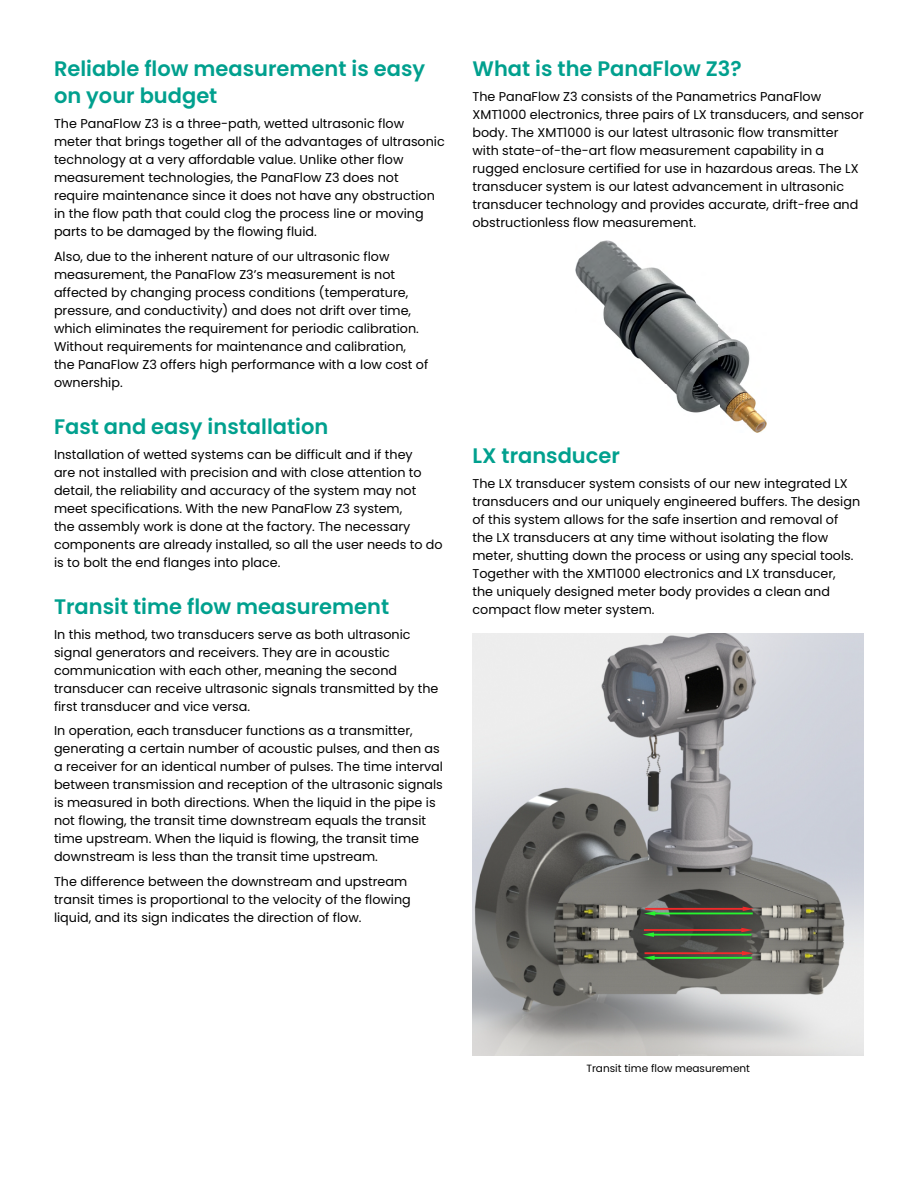
<style>
.page{position:relative;width:918px;height:1188px;background:#fff}
.page>*{position:absolute;margin:0;border:0;box-sizing:border-box;transform-origin:0 0}
.t1{font:600 21px/27px "Poppins";color:#00a08e}
.t2{font:12.75px/18px "Poppins";color:#000}
.t3{font:10.5px "Poppins";color:#000}
</style>
<div class="page">
<img style="left:575px;top:240px;width:192px;height:192px">
<img style="left:472px;top:633px;width:392px;height:422px">
<svg style="left:644px;top:907px;width:110px;height:9px"></svg>
<svg style="left:643px;top:951px;width:110px;height:9px"></svg>
<svg style="left:643px;top:928px;width:110px;height:9px"></svg>
<h1 class="t1" style="left:54px;top:55px;width:373px">Reliable flow measurement is easy on your budget</h1>
<p class="t2" style="left:54px;top:114px;width:392px">The PanaFlow Z3 is a three-path, wetted ultrasonic flow meter that brings together all of the advantages of ultrasonic technology at a very affordable value. Unlike other flow measurement technologies, the PanaFlow Z3 does not require maintenance since it does not have any obstruction in the flow path that could clog the process line or moving parts to be damaged by the flowing fluid.</p>
<p class="t2" style="left:54px;top:247px;width:376px">Also, due to the inherent nature of our ultrasonic flow measurement, the PanaFlow Z3’s measurement is not affected by changing process conditions (temperature, pressure, and conductivity) and does not drift over time, which eliminates the requirement for periodic calibration.<br>Without requirements for maintenance and calibration, the PanaFlow Z3 offers high performance with a low cost of ownership.</p>
<h1 class="t1" style="left:54px;top:413px;width:276px">Fast and easy installation</h1>
<p class="t2" style="left:54px;top:445px;width:390px">Installation of wetted systems can be difficult and if they<br>are not installed with precision and with close attention to detail, the reliability and accuracy of the system may not meet specifications. With the new PanaFlow Z3 system,<br>the assembly work is done at the factory. The necessary components are already installed, so all the user needs to do is to bolt the end flanges into place.</p>
<h1 class="t1" style="left:54px;top:593px;width:337px">Transit time flow measurement</h1>
<p class="t2" style="left:54px;top:625px;width:386px">In this method, two transducers serve as both ultrasonic signal generators and receivers. They are in acoustic communication with each other, meaning the second transducer can receive ultrasonic signals transmitted by the first transducer and vice versa.</p>
<p class="t2" style="left:54px;top:722px;width:391px">In operation, each transducer functions as a transmitter, generating a certain number of acoustic pulses, and then as a receiver for an identical number of pulses. The time interval between transmission and reception of the ultrasonic signals is measured in both directions. When the liquid in the pipe is not flowing, the transit time downstream equals the transit time upstream. When the liquid is flowing, the transit time downstream is less than the transit time upstream.</p>
<p class="t2" style="left:54px;top:873px;width:358px">The difference between the downstream and upstream transit times is proportional to the velocity of the flowing liquid, and its sign indicates the direction of flow.</p>
<h1 class="t1" style="left:472px;top:55px;width:271px">What is the PanaFlow Z3?</h1>
<p class="t2" style="left:472px;top:87px;width:393px">The PanaFlow Z3 consists of the Panametrics PanaFlow XMT1000 electronics, three pairs of LX transducers, and sensor body. The XMT1000 is our latest ultrasonic flow transmitter with state-of-the-art flow measurement capability in a rugged enclosure certified for use in hazardous areas. The LX transducer system is our latest advancement in ultrasonic transducer technology and provides accurate, drift-free and obstructionless flow measurement.</p>
<h1 class="t1" style="left:472px;top:442px;width:149px">LX transducer</h1>
<p class="t2" style="left:472px;top:474px;width:389px">The LX transducer system consists of our new integrated LX transducers and our uniquely engineered buffers. The design of this system allows for the safe insertion and removal of the LX transducers at any time without isolating the flow meter, shutting down the process or using any special tools.<br>Together with the XMT1000 electronics and LX transducer,<br>the uniquely designed meter body provides a clean and compact flow meter system.</p>
<p class="t3" style="left:586px;top:1062px;width:165px">Transit time flow measurement</p>
</div>
